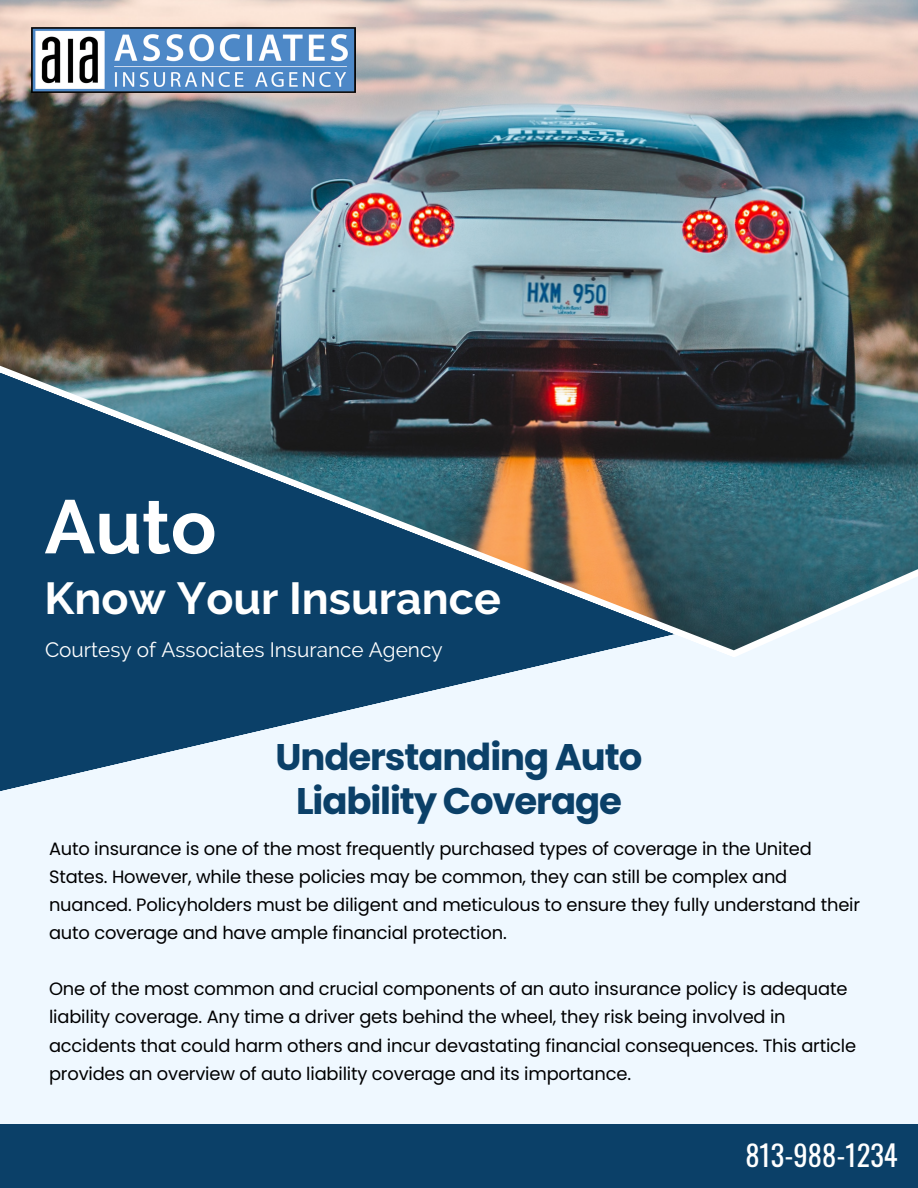
<style>
.page{position:relative;width:918px;height:1188px;background:#eff8ff}
.page>*{position:absolute;margin:0;border:0;box-sizing:border-box;transform-origin:0 0}
.t1{font:700 75.45px "Raleway";color:#fff}
.t2{font:700 44.7px "Raleway";color:#fff}
.t3{font:700 37.05px "Poppins";letter-spacing:-.03em;color:#0b4068}
.t4{font:28.5px "Oswald";color:#fff}
.t5{font:20.7px "Raleway";color:#fff}
.t6{font:17.85px/28.2px "Poppins";letter-spacing:-.01em;color:#000}
</style>
<div class="page">
<svg style="left:0;top:658px;width:572px;height:133px"></svg>
<img style="left:0;top:0;width:918px;height:658px">
<div style="left:0;top:1125px;width:918px;height:63px;background:#0b4068"></div>
<img style="left:31px;top:27px;width:324px;height:65px">
<p class="t1" style="left:45px;top:482px;width:174px">Auto</p>
<p class="t2" style="left:45px;top:572px;width:458px">Know Your Insurance</p>
<p class="t5" style="left:45px;top:637px;width:399px">Courtesy of Associates Insurance Agency</p>
<p class="t3" style="left:276px;top:731px;width:368px">Understanding Auto</p>
<p class="t3" style="left:296px;top:775px;width:327px">Liability Coverage</p>
<p class="t6" style="left:49px;top:834px;width:813px">Auto insurance is one of the most frequently purchased types of coverage in the United States. However, while these policies may be common, they can still be complex and nuanced. Policyholders must be diligent and meticulous to ensure they fully understand their auto coverage and have ample financial protection.</p>
<p class="t6" style="left:49px;top:975px;width:809px">One of the most common and crucial components of an auto insurance policy is adequate liability coverage. Any time a driver gets behind the wheel, they risk being involved in accidents that could harm others and incur devastating financial consequences. This article provides an overview of auto liability coverage and its importance.</p>
<p class="t4" style="left:745px;top:1133px;width:154px">813-988-1234</p>
</div>
